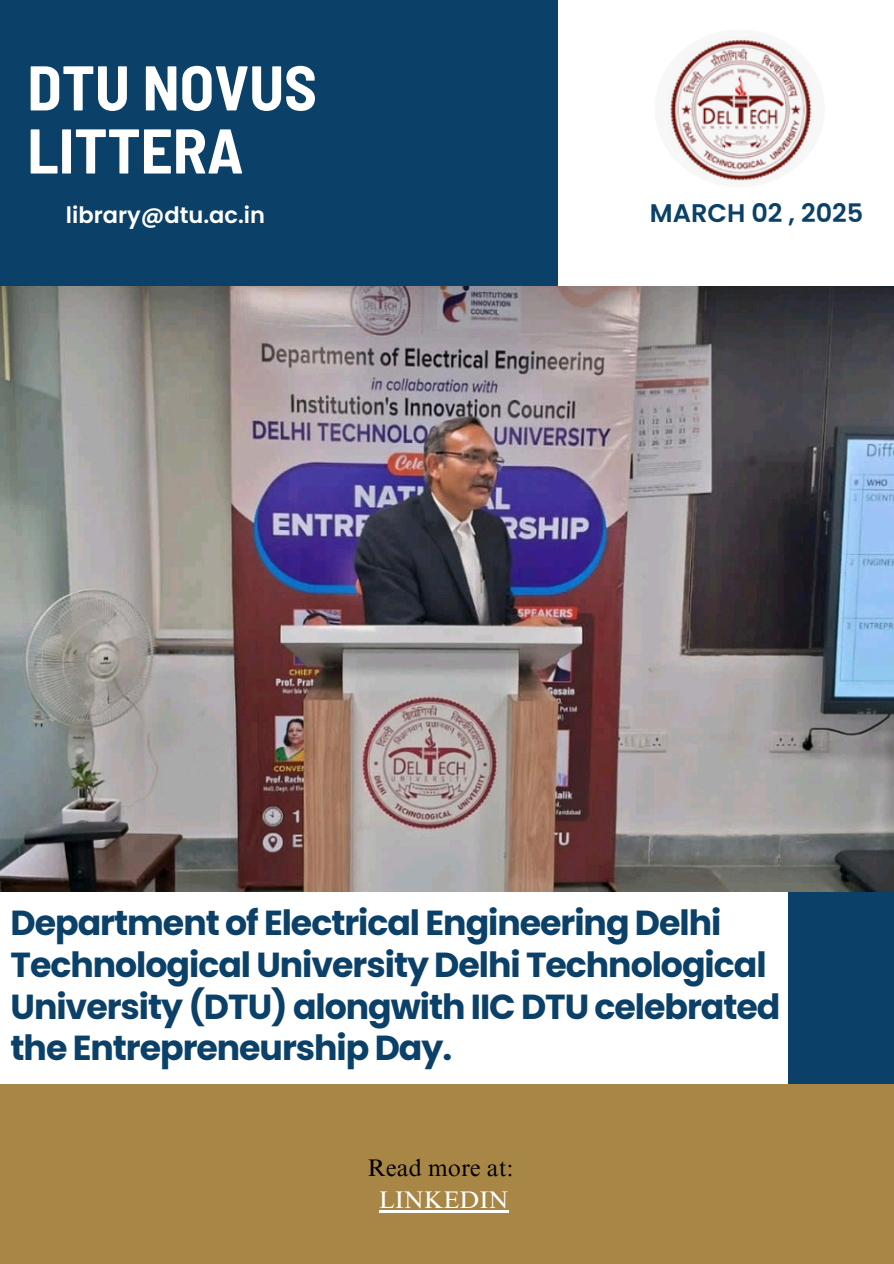
<style>
.page{position:relative;width:894px;height:1264px;background:#fff}
.page>*{position:absolute;margin:0;border:0;box-sizing:border-box;transform-origin:0 0}
.t1{font:700 semi-condensed 63px/63px "Barlow";color:#fff}
.t2{font:700 34.8px/41.7px "Poppins";letter-spacing:-.03em;color:#0b4068}
.t3{font:600 25.5px "Poppins";color:#0b4068}
.t4{font:24px/32.7px "Times NRMT Pro";color:#000;text-align:center}
.t5{font:600 22.5px "Poppins";color:#fff}
.s1{color:#fff}
</style>
<div class="page">
<div style="left:0;top:0;width:557px;height:621px;background:#0b4068"></div>
<div style="left:788px;top:402px;width:105px;height:861px;background:#0b4068"></div>
<div style="left:0;top:1084px;width:893px;height:179px;background:#a88746"></div>
<hr style="left:378px;top:1210px;width:130px;height:2px;background:#fff">
<img style="left:654px;top:30px;width:170px;height:157px;border-radius:50%">
<img style="left:0;top:286px;width:893px;height:605px">
<p class="t1" style="left:27px;top:54px;width:291px">DTU NOVUS<br>LITTERA</p>
<h2 class="t5" style="left:66px;top:199px;width:201px">library@dtu.ac.in</h2>
<p class="t3" style="left:649px;top:195px;width:215px">MARCH 02 , 2025</p>
<h3 class="t2" style="left:11px;top:902px;width:771px">Department of Electrical Engineering Delhi Technological University Delhi Technological University (DTU) alongwith IIC DTU celebrated the Entrepreneurship Day.</h3>
<h1 class="t4" style="left:367px;top:1154px;width:147px">Read more at:<br><span class="s1">LINKEDIN</span></h1>
</div>
